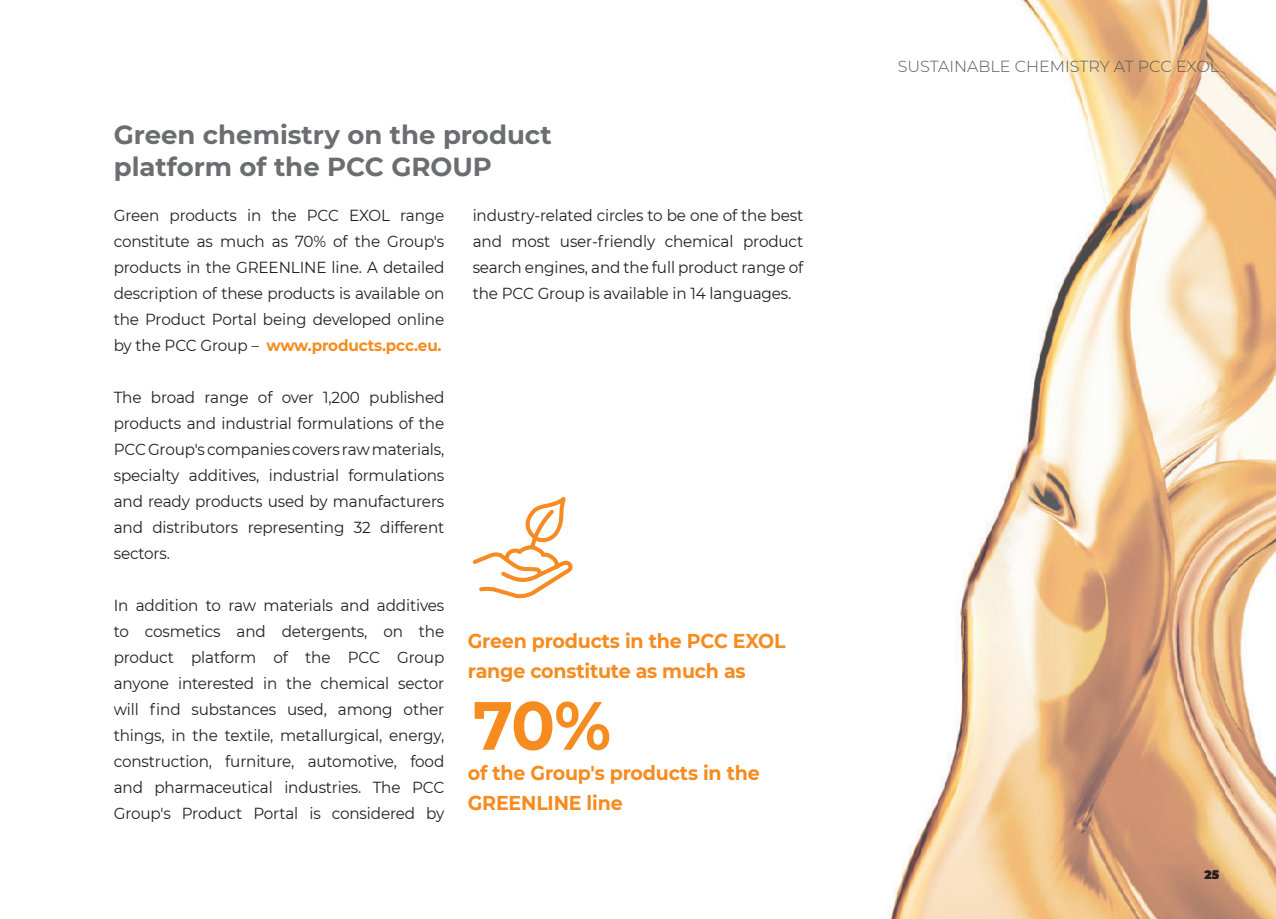
<style>
.page{position:relative;width:1276px;height:919px;background:#fff}
.page>*{position:absolute;margin:0;border:0;box-sizing:border-box;transform-origin:0 0}
.t1{font:700 68px "Montserrat";color:#f68b1f;scale:.95 1}
.t2{font:700 26px/31.2px "Montserrat";color:#6c6d70}
.t3{font:700 20px/30px "Montserrat";letter-spacing:-.01em;color:#f68b1f;scale:.95 1}
.t4{font:16px/26px "Montserrat";letter-spacing:-.01em;color:#231f20;text-align:justify;scale:.95 1}
.t5{font:300 16px "Montserrat";color:#57585a}
.t6{font:900 12px "Montserrat";color:#231f20}
.s1{font-weight:700;color:#f68b1f}
</style>
<div class="page">
<img style="left:889px;top:0;width:387px;height:918px">
<svg style="left:472px;top:497px;width:101px;height:102px"></svg>
<h2 class="t2" style="left:114px;top:118px;width:439px">Green chemistry on the product platform of the PCC GROUP</h2>
<p class="t4" style="left:114px;top:201px;width:349px">Green products in the PCC EXOL range constitute as much as 70% of the Group's products in the GREENLINE line. A detailed description of these products is available on the Product Portal being developed online by the PCC Group – <span class="s1">www.products.pcc.eu.</span></p>
<p class="t4" style="left:114px;top:383px;width:349px">The broad range of over 1,200 published products and industrial formulations of the PCC Group's companies covers raw materials, specialty additives, industrial formulations and ready products used by manufacturers and distributors representing 32 different sectors.</p>
<p class="t4" style="left:114px;top:591px;width:349px">In addition to raw materials and additives to cosmetics and detergents, on the product platform of the PCC Group anyone interested in the chemical sector will find substances used, among other things, in the textile, metallurgical, energy, construction, furniture, automotive, food and pharmaceutical industries. The PCC Group's Product Portal is considered by</p>
<p class="t4" style="left:473px;top:201px;width:349px">industry-related circles to be one of the best and most user-friendly chemical product search engines, and the full product range of the PCC Group is available in 14 languages.</p>
<p class="t3" style="left:468px;top:624px;width:336px">Green products in the PCC EXOL range constitute as much as</p>
<h1 class="t1" style="left:473px;top:676px;width:147px">70%</h1>
<p class="t3" style="left:468px;top:756px;width:309px">of the Group's products in the<br>GREENLINE line</p>
<p class="t5" style="left:897px;top:56px;width:323px">SUSTAINABLE CHEMISTRY AT PCC EXOL</p>
<p class="t6" style="left:1204px;top:865px;width:16px">25</p>
</div>
